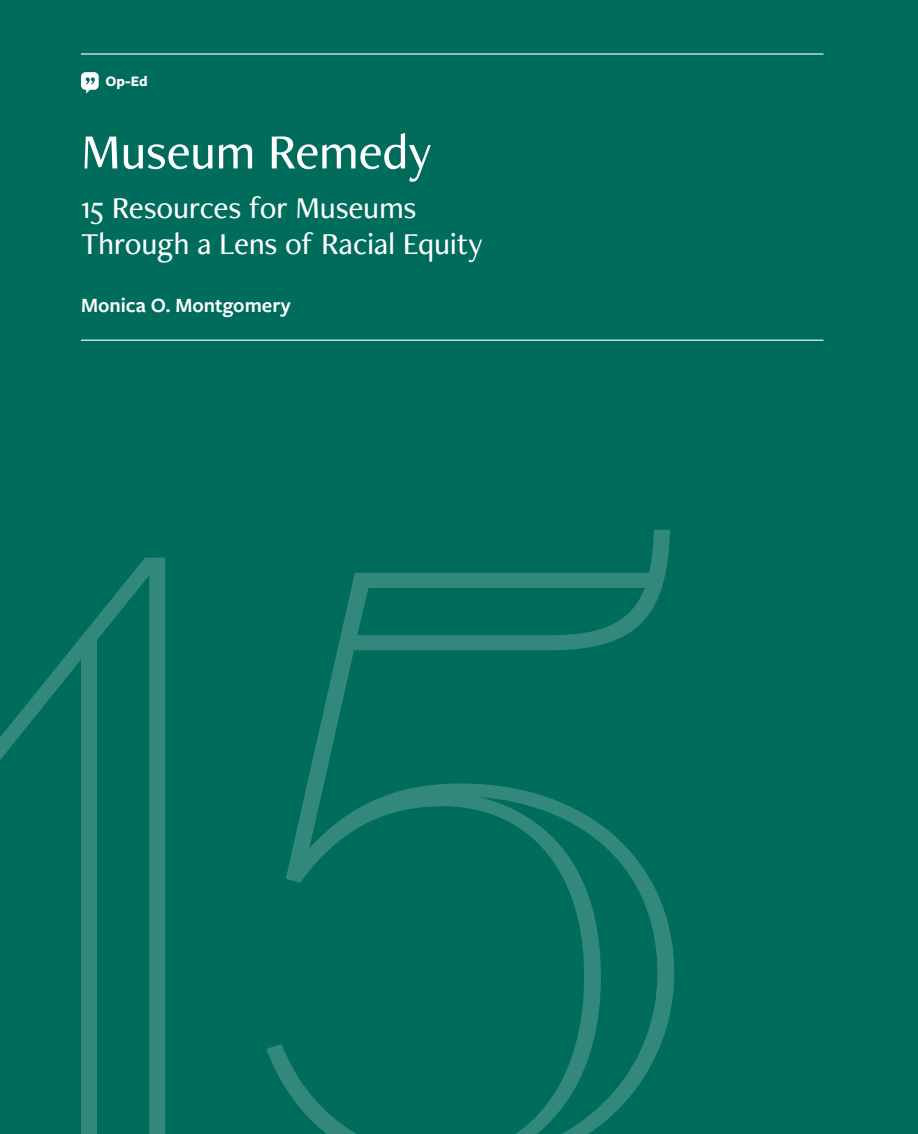
<style>
.page{position:relative;width:918px;height:1134px;background:#006c5c}
.page>*{position:absolute;margin:0;border:0;box-sizing:border-box;transform-origin:0 0}
.t1{font:500 51px "Freight Neo Pro";letter-spacing:-.015em;color:#fff}
.t2{font:500 31.5px/36px "Freight Neo Pro";letter-spacing:-.01em;color:#fff}
.t3{font:600 21px "Freight Sans Pro";color:#fff}
.t4{font:700 15px "Freight Sans Pro";color:#fff}
</style>
<div class="page">
<hr style="left:81px;top:340px;width:743px;height:1px;background:#fff">
<hr style="left:81px;top:53px;width:743px;height:2px;background:#fff">
<svg style="left:81px;top:72px;width:18px;height:22px"></svg>
<svg style="left:2px;top:530px;width:672px;height:602px"></svg>
<p class="t4" style="left:106px;top:71px;width:44px">Op-Ed</p>
<h1 class="t1" style="left:81px;top:117px;width:352px">Museum Remedy</h1>
<p class="t2" style="left:81px;top:189px;width:403px">15 Resources for Museums<br>Through a Lens of Racial Equity</p>
<p class="t3" style="left:81px;top:291px;width:211px">Monica O. Montgomery</p>
</div>
